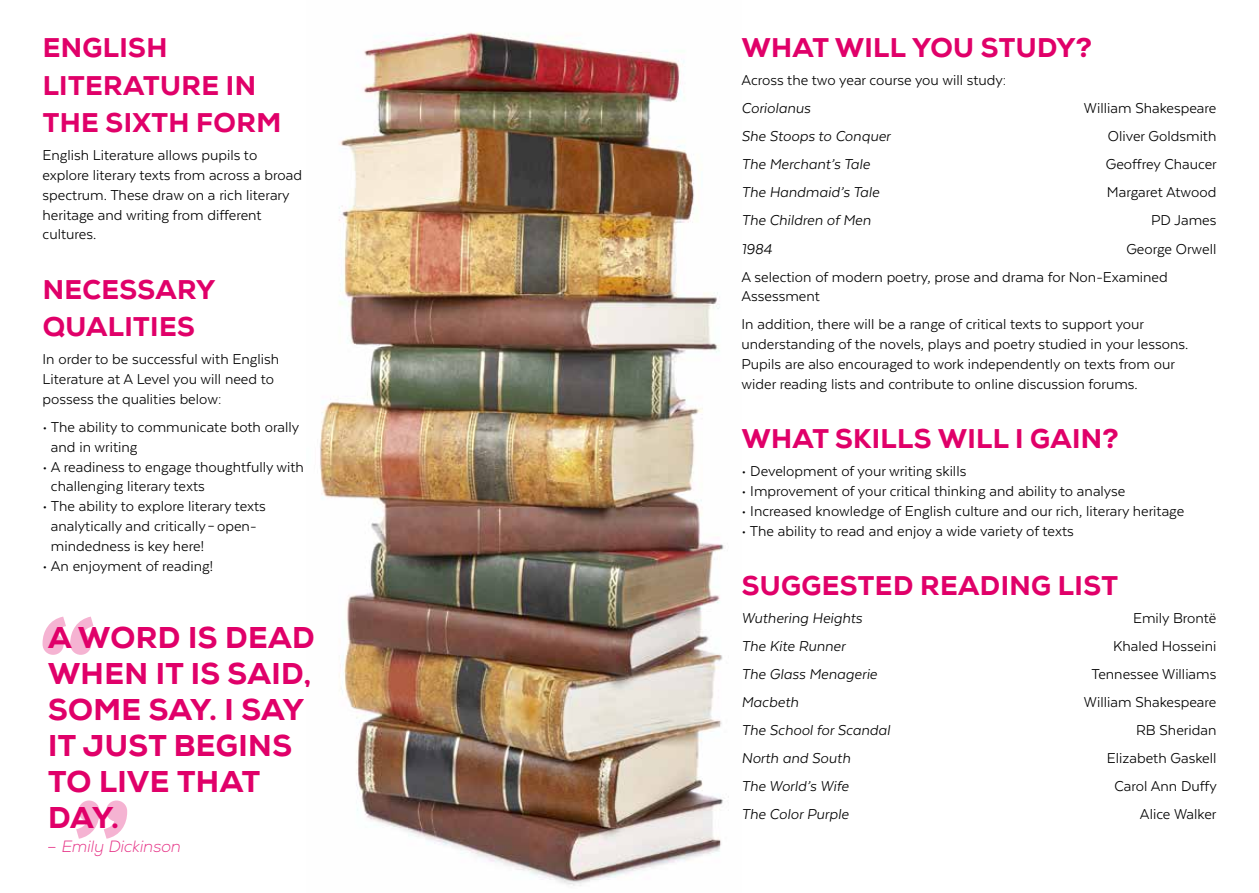
<style>
.page{position:relative;width:1259px;height:893px;background:#fff}
.page>*{position:absolute;margin:0;border:0;box-sizing:border-box;transform-origin:0 0}
.t1{font:800 30px/36px "Nexa";letter-spacing:.015em;color:#e00069}
.t2{font:800 27px/37.5px "Nexa";letter-spacing:.015em;color:#e00069}
.t3{font:16.5px/19.8px "Texta";color:#000}
.t4{font:italic 16.5px "Texta";color:#000}
.t5{font:italic 300 16.35px "Nexa";color:#e00069}
</style>
<div class="page">
<img style="left:320px;top:32px;width:409px;height:854px">
<svg style="left:76px;top:800px;width:51px;height:39px"></svg>
<svg style="left:43px;top:617px;width:51px;height:38px"></svg>
<h2 class="t2" style="left:43px;top:29px;width:240px">ENGLISH<br>LITERATURE IN<br>THE SIXTH FORM</h2>
<p class="t3" style="left:43px;top:145px;width:261px">English Literature allows pupils to explore literary texts from across a broad spectrum. These draw on a rich literary heritage and writing from different cultures.</p>
<h2 class="t2" style="left:43px;top:271px;width:174px">NECESSARY<br>QUALITIES</h2>
<p class="t3" style="left:43px;top:349px;width:238px">In order to be successful with English<br>Literature at A Level you will need to possess the qualities below:</p>
<p class="t3" style="left:51px;top:417px;width:250px;text-indent:-8px">• The ability to communicate both orally and in writing</p>
<p class="t3" style="left:51px;top:456px;width:255px;text-indent:-8px">• A readiness to engage thoughtfully with challenging literary texts</p>
<p class="t3" style="left:51px;top:496px;width:216px;text-indent:-8px">• The ability to explore literary texts analytically and critically–open&shy;mindedness is key here!</p>
<p class="t3" style="left:43px;top:555px;width:172px">• An enjoyment of reading!</p>
<h1 class="t1" style="left:48px;top:620px;width:268px">A WORD IS DEAD<br>WHEN IT IS SAID,<br>SOME SAY. I SAY<br>IT JUST BEGINS<br>TO LIVE THAT<br>DAY.</h1>
<p class="t5" style="left:48px;top:837px;width:135px">– Emily Dickinson</p>
<h2 class="t2" style="left:741px;top:29px;width:352px">WHAT WILL YOU STUDY?</h2>
<p class="t3" style="left:741px;top:70px;width:266px">Across the two year course you will study:</p>
<p class="t4" style="left:741px;top:100px;width:71px">Coriolanus</p>
<p class="t3" style="left:1084px;top:98px;width:134px">William Shakespeare</p>
<p class="t4" style="left:741px;top:128px;width:150px">She Stoops to Conquer</p>
<p class="t3" style="left:1108px;top:126px;width:110px">Oliver Goldsmith</p>
<p class="t4" style="left:741px;top:156px;width:130px">The Merchant’s Tale</p>
<p class="t3" style="left:1105px;top:154px;width:112px">Geoffrey Chaucer</p>
<p class="t4" style="left:741px;top:184px;width:139px">The Handmaid’s Tale</p>
<p class="t3" style="left:1107px;top:182px;width:111px">Margaret Atwood</p>
<p class="t4" style="left:741px;top:212px;width:131px">The Children of Men</p>
<p class="t3" style="left:1151px;top:210px;width:67px">PD James</p>
<p class="t4" style="left:741px;top:240px;width:32px">1984</p>
<p class="t3" style="left:741px;top:234px;width:476px;line-height:28px;text-indent:385px">George Orwell<br>A selection of modern poetry, prose and drama for Non-Examined</p>
<p class="t3" style="left:741px;top:282px;width:404px;line-height:28px">Assessment<br>In addition, there will be a range of critical texts to support your</p>
<p class="t3" style="left:741px;top:334px;width:448px">understanding of the novels, plays and poetry studied in your lessons.<br>Pupils are also encouraged to work independently on texts from our wider reading lists and contribute to online discussion forums.</p>
<h2 class="t2" style="left:741px;top:420px;width:378px">WHAT SKILLS WILL I GAIN?</h2>
<p class="t3" style="left:741px;top:461px;width:226px">• Development of your writing skills</p>
<p class="t3" style="left:741px;top:481px;width:385px">• Improvement of your critical thinking and ability to analyse</p>
<p class="t3" style="left:741px;top:501px;width:444px">• Increased knowledge of English culture and our rich, literary heritage</p>
<p class="t3" style="left:741px;top:521px;width:334px">• The ability to read and enjoy a wide variety of texts</p>
<h2 class="t2" style="left:741px;top:567px;width:378px">SUGGESTED READING LIST</h2>
<p class="t4" style="left:741px;top:609px;width:122px">Wuthering Heights</p>
<p class="t3" style="left:1133px;top:608px;width:85px">Emily Brontë</p>
<p class="t4" style="left:741px;top:637px;width:105px">The Kite Runner</p>
<p class="t3" style="left:1113px;top:636px;width:105px">Khaled Hosseini</p>
<p class="t4" style="left:741px;top:666px;width:137px">The Glass Menagerie</p>
<p class="t3" style="left:1091px;top:664px;width:126px">Tennessee Williams</p>
<p class="t4" style="left:741px;top:694px;width:58px">Macbeth</p>
<p class="t3" style="left:1084px;top:692px;width:134px">William Shakespeare</p>
<p class="t4" style="left:741px;top:722px;width:150px">The School for Scandal</p>
<p class="t3" style="left:1136px;top:720px;width:82px">RB Sheridan</p>
<p class="t4" style="left:741px;top:750px;width:110px">North and South</p>
<p class="t3" style="left:1107px;top:748px;width:111px">Elizabeth Gaskell</p>
<p class="t4" style="left:741px;top:778px;width:109px">The World’s Wife</p>
<p class="t3" style="left:1114px;top:776px;width:104px">Carol Ann Duffy</p>
<p class="t4" style="left:741px;top:806px;width:109px">The Color Purple</p>
<p class="t3" style="left:1140px;top:804px;width:78px">Alice Walker</p>
</div>
